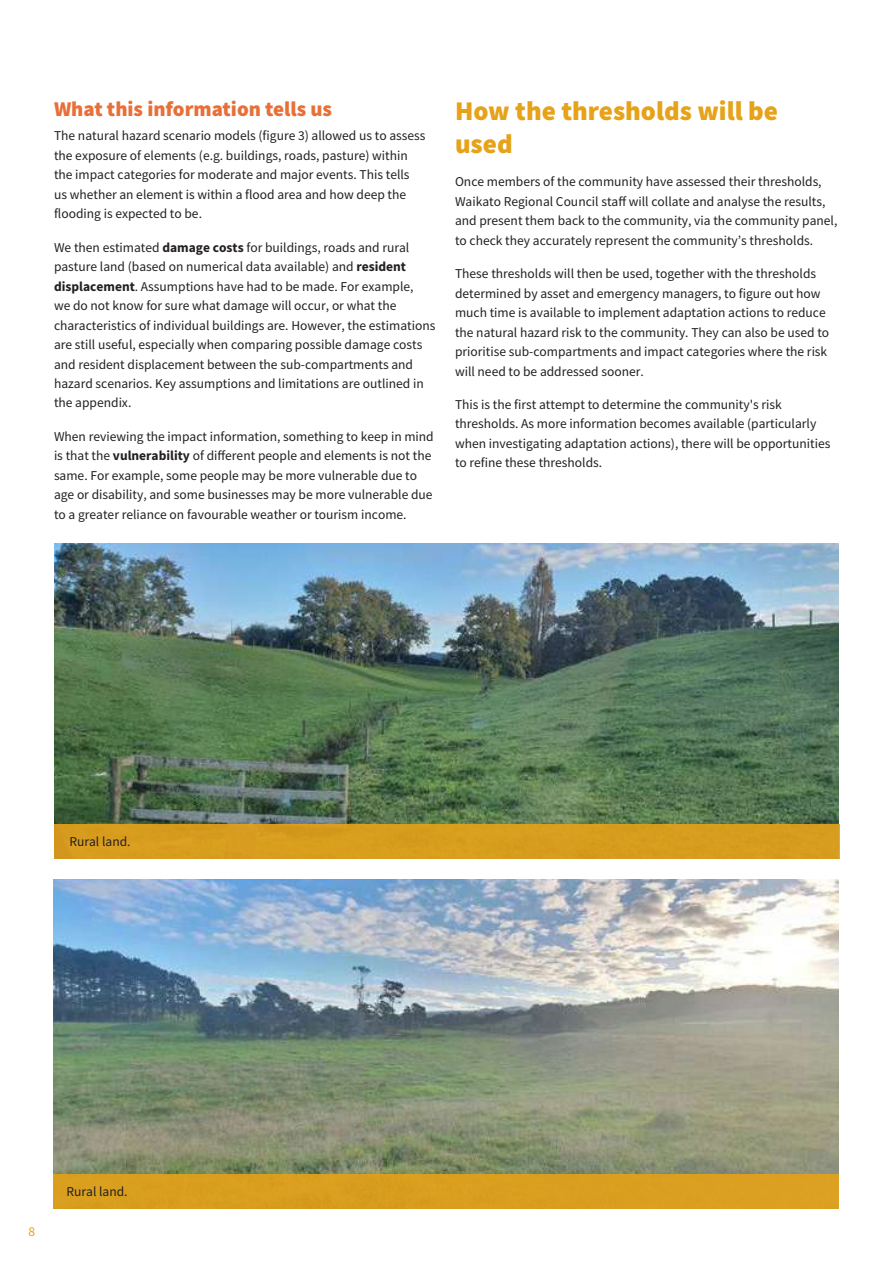
<style>
.page{position:relative;width:893px;height:1263px;background:#fff}
.page>*{position:absolute;margin:0;border:0;box-sizing:border-box;transform-origin:0 0}
.t1{font:900 27px/33px "Source Sans Pro";color:#e6a218}
.t2{font:900 21px "Source Sans Pro";color:#e87038}
.t3{font:13.5px/19.5px "Source Sans Pro";color:#231f20}
.t4{font:13.5px "Source Sans Pro";color:#e6a218}
.s1{font-weight:700}
</style>
<div class="page">
<img style="left:54px;top:879px;width:785px;height:295px">
<div style="left:54px;top:1174px;width:785px;height:35px;background:#da9f1f"></div>
<img style="left:54px;top:544px;width:785px;height:280px">
<div style="left:54px;top:824px;width:785px;height:34px;background:#d79d1d"></div>
<h2 class="t2" style="left:54px;top:94px;width:280px">What this information tells us</h2>
<p class="t3" style="left:54px;top:126px;width:373px">The natural hazard scenario models (figure 3) allowed us to assess the exposure of elements (e.g. buildings, roads, pasture) within the impact categories for moderate and major events. This tells us whether an element is within a flood area and how deep the flooding is expected to be.</p>
<p class="t3" style="left:54px;top:237px;width:383px">We then estimated <span class="s1">damage costs</span> for buildings, roads and rural pasture land (based on numerical data available) and <span class="s1">resident displacement</span>. Assumptions have had to be made. For example,<br>we do not know for sure what damage will occur, or what the characteristics of individual buildings are. However, the estimations are still useful, especially when comparing possible damage costs and resident displacement between the sub-compartments and hazard scenarios. Key assumptions and limitations are outlined in the appendix.</p>
<p class="t3" style="left:54px;top:426px;width:381px">When reviewing the impact information, something to keep in mind is that the <span class="s1">vulnerability</span> of different people and elements is not the same. For example, some people may be more vulnerable due to age or disability, and some businesses may be more vulnerable due to a greater reliance on favourable weather or tourism income.</p>
<h1 class="t1" style="left:455px;top:94px;width:325px">How the thresholds will be used</h1>
<p class="t3" style="left:455px;top:172px;width:384px">Once members of the community have assessed their thresholds, Waikato Regional Council staff will collate and analyse the results, and present them back to the community, via the community panel, to check they accurately represent the community’s thresholds.</p>
<p class="t3" style="left:455px;top:264px;width:376px">These thresholds will then be used, together with the thresholds determined by asset and emergency managers, to figure out how much time is available to implement adaptation actions to reduce the natural hazard risk to the community. They can also be used to prioritise sub-compartments and impact categories where the risk will need to be addressed sooner.</p>
<p class="t3" style="left:455px;top:394px;width:377px">This is the first attempt to determine the community's risk thresholds. As more information becomes available (particularly when investigating adaptation actions), there will be opportunities to refine these thresholds.</p>
<p class="t3" style="left:69px;top:831px;width:63px">Rural land.</p>
<p class="t4" style="left:28px;top:1223px;width:8px">8</p>
<p class="t3" style="left:66px;top:1182px;width:63px">Rural land.</p>
</div>
